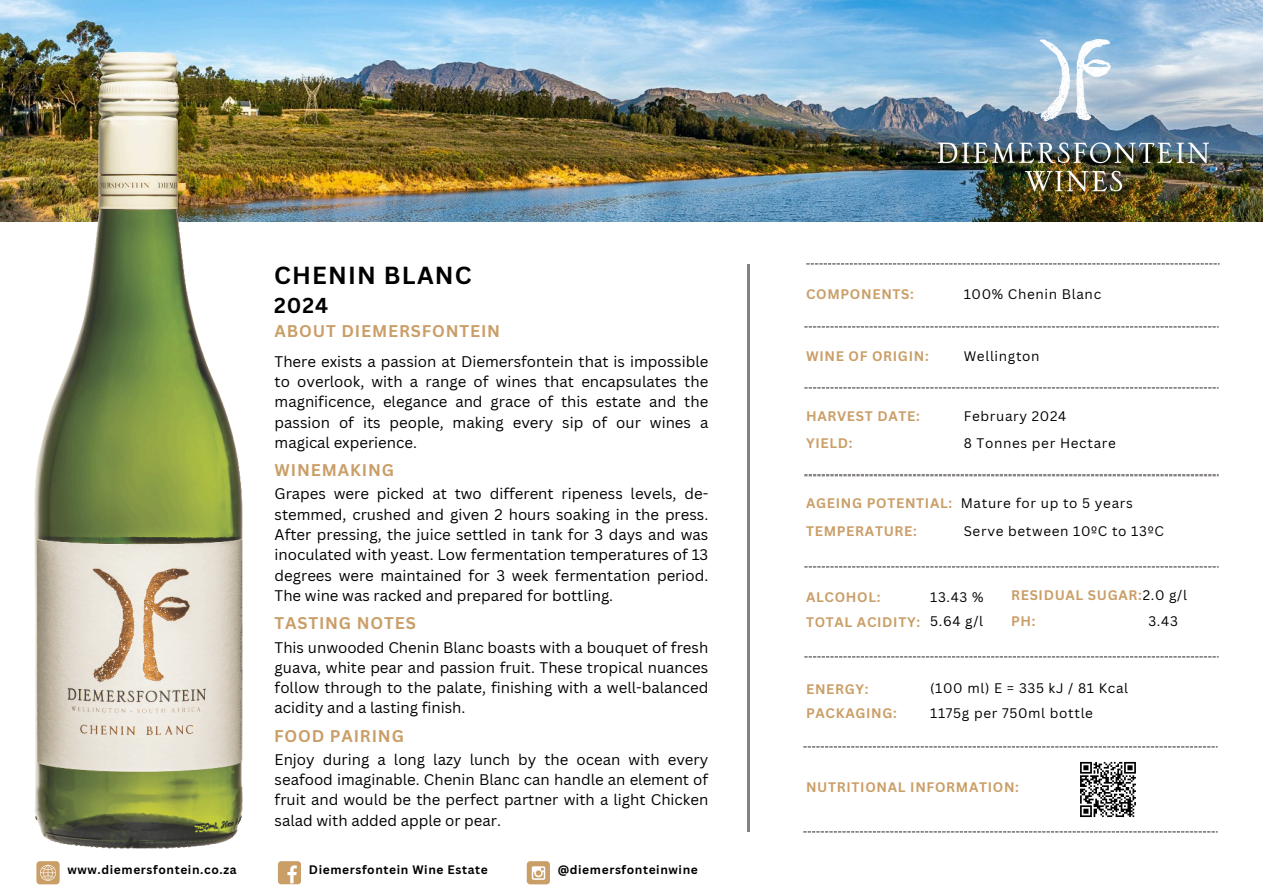
<style>
.page{position:relative;width:1263px;height:894px;background:#fff}
.page>*{position:absolute;margin:0;border:0;box-sizing:border-box;transform-origin:0 0}
.t1{font:700 24px "Canva Sans";letter-spacing:.05em;color:#000}
.t2{font:700 21px "Canva Sans";color:#000}
.t3{font:700 16.5px "Canva Sans";letter-spacing:.05em;color:#ca9e67}
.t4{font:15px/20.2px "Canva Sans";color:#000;text-align:justify}
.t5{font:13.5px/24.8px "Canva Sans";letter-spacing:.05em;color:#000}
.t6{font:700 13.5px/24.8px "Canva Sans";letter-spacing:.05em;color:#ca9e67}
.t7{font:700 12px "Canva Sans";letter-spacing:.05em;color:#000}
.s1{font-weight:700;color:#ca9e67}
.s2{font-weight:400;color:#000}
</style>
<div class="page">
<img style="left:0;top:0;width:1263px;height:222px">
<img style="left:35px;top:53px;width:208px;height:795px">
<div style="left:36px;top:860px;width:24px;height:24px;background:#ca9e67;border-radius:4px"></div>
<svg style="left:40px;top:864px;width:16px;height:16px"></svg>
<svg style="left:278px;top:861px;width:23px;height:23px"></svg>
<svg style="left:527px;top:860px;width:23px;height:24px"></svg>
<svg style="left:532px;top:866px;width:13px;height:13px"></svg>
<hr style="left:747px;top:264px;width:2px;height:567px;background:#86817f">
<img style="left:804px;top:327px;width:415px;height:1px">
<img style="left:804px;top:387px;width:415px;height:2px">
<img style="left:804px;top:475px;width:415px;height:1px">
<img style="left:804px;top:566px;width:415px;height:1px">
<img style="left:804px;top:656px;width:415px;height:1px">
<img style="left:939px;top:40px;width:270px;height:152px">
<img style="left:803px;top:746px;width:415px;height:1px">
<img style="left:803px;top:831px;width:415px;height:1px">
<img style="left:806px;top:263px;width:414px;height:2px">
<img style="left:1080px;top:761px;width:56px;height:57px">
<h4 class="t1" style="left:274px;top:258px;width:199px">CHENIN BLANC</h4>
<h4 class="t2" style="left:274px;top:291px;width:56px">2024</h4>
<h5 class="t3" style="left:275px;top:319px;width:227px">ABOUT DIEMERSFONTEIN</h5>
<p class="t4" style="left:275px;top:351px;width:435px">There exists a passion at Diemersfontein that is impossible to overlook, with a range of wines that encapsulates the magnificence, elegance and grace of this estate and the passion of its people, making every sip of our wines a magical experience.</p>
<h4 class="t3" style="left:275px;top:458px;width:121px">WINEMAKING</h4>
<h3 class="t4" style="left:275px;top:483px;width:435px">Grapes were picked at two different ripeness levels, de&shy;stemmed, crushed and given 2 hours soaking in the press.<br>After pressing, the juice settled in tank for 3 days and was inoculated with yeast. Low fermentation temperatures of 13 degrees were maintained for 3 week fermentation period.<br>The wine was racked and prepared for bottling.</h3>
<p class="t3" style="left:275px;top:611px;width:143px">TASTING NOTES</p>
<h5 class="t4" style="left:275px;top:636px;width:435px">This unwooded Chenin Blanc boasts with a bouquet of fresh guava, white pear and passion fruit. These tropical nuances follow through to the palate, finishing with a well-balanced acidity and a lasting finish.</h5>
<h2 class="t3" style="left:274px;top:724px;width:131px">FOOD PAIRING</h2>
<h1 class="t4" style="left:275px;top:748px;width:435px">Enjoy during a long lazy lunch by the ocean with every seafood imaginable. Chenin Blanc can handle an element of fruit and would be the perfect partner with a light Chicken salad with added apple or pear.</h1>
<p class="t7" style="left:68px;top:861px;width:171px">www.diemersfontein.co.za</p>
<p class="t7" style="left:309px;top:861px;width:180px">Diemersfontein Wine Estate</p>
<p class="t7" style="left:558px;top:861px;width:142px">@diemersfonteinwine</p>
<p class="t6" style="left:806px;top:281px;width:109px">COMPONENTS:</p>
<h5 class="t5" style="left:964px;top:281px;width:139px">100% Chenin Blanc</h5>
<h2 class="t6" style="left:806px;top:343px;width:124px">WINE OF ORIGIN:</h2>
<h5 class="t5" style="left:964px;top:343px;width:77px">Wellington</h5>
<h4 class="t6" style="left:806px;top:402px;width:115px;line-height:27px">HARVEST DATE:<br>YIELD:</h4>
<h4 class="t5" style="left:964px;top:402px;width:154px;line-height:27px">February 2024<br>8 Tonnes per Hectare</h4>
<h5 class="t5" style="left:806px;top:490px;width:328px"><span class="s1">AGEING POTENTIAL:</span> Mature for up to 5 years</h5>
<h5 class="t6" style="left:806px;top:518px;width:112px">TEMPERATURE:</h5>
<h4 class="t5" style="left:964px;top:518px;width:202px">Serve between 10ºC to 13ºC</h4>
<h5 class="t6" style="left:806px;top:584px;width:115px">ALCOHOL:<br>TOTAL ACIDITY:</h5>
<p class="t5" style="left:930px;top:583px;width:55px">13.43 %<br>5.64 g/l</p>
<h2 class="t6" style="left:1011px;top:582px;width:178px">RESIDUAL SUGAR:<span class="s2">2.0 g/l</span></h2>
<h4 class="t6" style="left:1011px;top:608px;width:26px">PH:</h4>
<h5 class="t5" style="left:1148px;top:608px;width:31px">3.43</h5>
<h3 class="t6" style="left:806px;top:675px;width:92px">ENERGY:<br>PACKAGING:</h3>
<p class="t5" style="left:930px;top:675px;width:200px">(100 ml) E = 335 kJ / 81 Kcal<br>1175g per 750ml bottle</p>
<h3 class="t6" style="left:806px;top:774px;width:214px">NUTRITIONAL INFORMATION:</h3>
</div>
